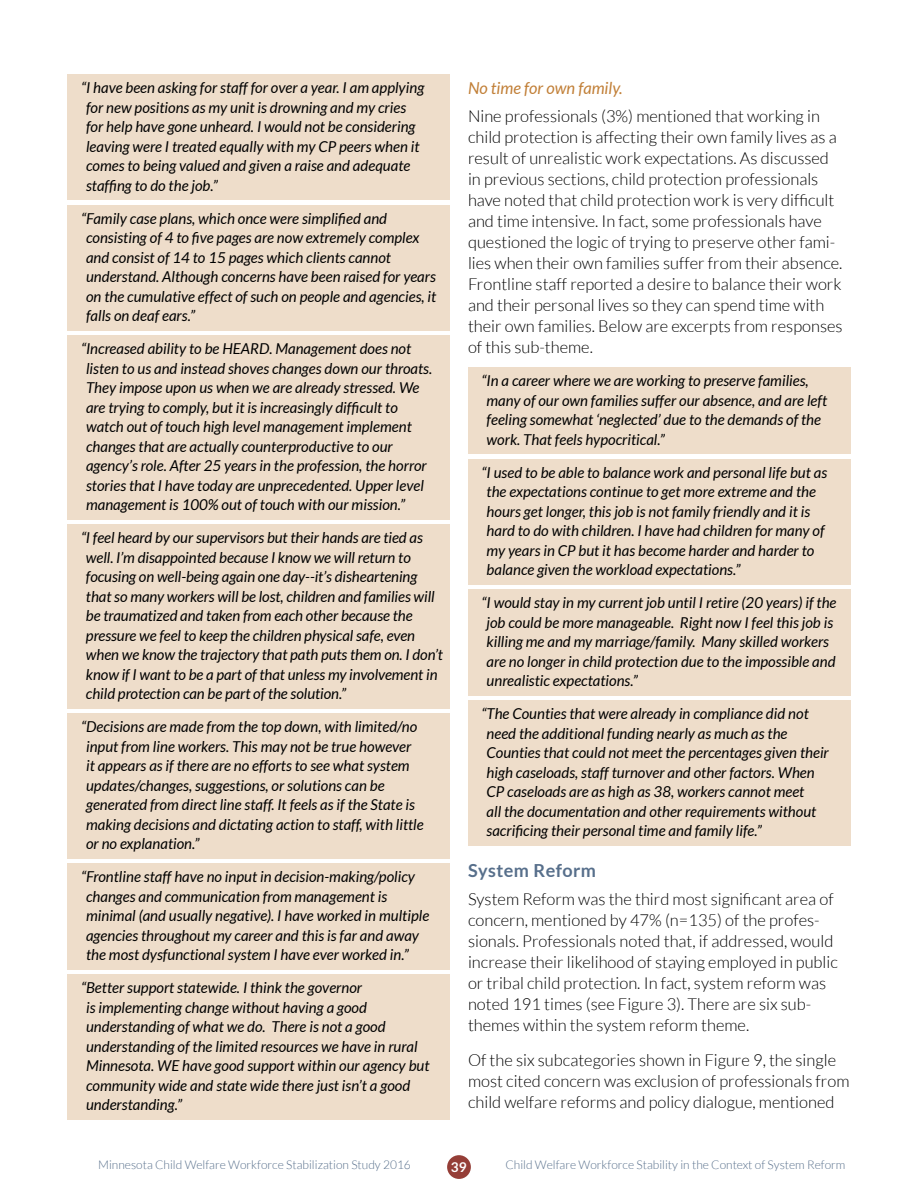
<style>
.page{position:relative;width:918px;height:1188px;background:#fff}
.page>*{position:absolute;margin:0;border:0;box-sizing:border-box;transform-origin:0 0}
.sub2{font:700 18px "Lato";letter-spacing:.025em;color:#576f8b}
.body_first_paragraph{font:300 16.5px/21px "Lato";color:#000}
.body_subsequent_para{font:300 16.5px/21px "Lato";color:#000}
.sub_3{font:italic 16.5px "Lato";color:#c17f37}
.quotation{font:italic 15px/19.5px "Lato";color:#000}
.t1{font:700 13.5px "Lato";color:#fff}
.t2{font:300 12px "Lato";color:#576f8b}
</style>
<div class="page">
<div style="left:447px;top:1155px;width:24px;height:24px;background:#953e37;border-radius:50%"></div>
<div style="left:68px;top:74px;width:382px;height:126px;background:#eeddca"></div>
<div style="left:68px;top:205px;width:382px;height:126px;background:#eeddca"></div>
<div style="left:68px;top:335px;width:382px;height:185px;background:#eeddca"></div>
<div style="left:68px;top:524px;width:382px;height:185px;background:#eeddca"></div>
<div style="left:68px;top:713px;width:382px;height:146px;background:#eeddca"></div>
<div style="left:68px;top:863px;width:382px;height:107px;background:#eeddca"></div>
<div style="left:68px;top:974px;width:382px;height:146px;background:#eeddca"></div>
<div style="left:468px;top:367px;width:382px;height:87px;background:#eeddca"></div>
<div style="left:468px;top:459px;width:382px;height:126px;background:#eeddca"></div>
<div style="left:468px;top:589px;width:382px;height:107px;background:#eeddca"></div>
<div style="left:468px;top:700px;width:382px;height:146px;background:#eeddca"></div>
<p class="quotation" style="left:86px;top:78px;width:340px;text-indent:-5px">“I have been asking for staff for over a year. I am applying for new positions as my unit is drowning and my cries for help have gone unheard. I would not be considering leaving were I treated equally with my CP peers when it comes to being valued and given a raise and adequate staffing to do the job.”</p>
<p class="quotation" style="left:86px;top:209px;width:352px;text-indent:-5px">“Family case plans, which once were simplified and consisting of 4 to five pages are now extremely complex and consist of 14 to 15 pages which clients cannot understand. Although concerns have been raised for years on the cumulative effect of such on people and agencies, it falls on deaf ears.”</p>
<p class="quotation" style="left:86px;top:339px;width:348px;text-indent:-5px">“Increased ability to be HEARD. Management does not listen to us and instead shoves changes down our throats.<br>They impose upon us when we are already stressed. We are trying to comply, but it is increasingly difficult to watch out of touch high level management implement changes that are actually counterproductive to our agency’s role. After 25 years in the profession, the horror stories that I have today are unprecedented. Upper level management is 100% out of touch with our mission.”</p>
<p class="quotation" style="left:86px;top:528px;width:359px;text-indent:-5px">“I feel heard by our supervisors but their hands are tied as well. I’m disappointed because I know we will return to focusing on well-being again one day--it’s disheartening that so many workers will be lost, children and families will be traumatized and taken from each other because the pressure we feel to keep the children physical safe, even when we know the trajectory that path puts them on. I don’t know if I want to be a part of that unless my involvement in child protection can be part of the solution.”</p>
<p class="quotation" style="left:86px;top:717px;width:339px;text-indent:-5px">“Decisions are made from the top down, with limited/no input from line workers. This may not be true however it appears as if there are no efforts to see what system updates/changes, suggestions, or solutions can be generated from direct line staff. It feels as if the State is making decisions and dictating action to staff, with little or no explanation.”</p>
<p class="quotation" style="left:86px;top:867px;width:345px;text-indent:-5px">“Frontline staff have no input in decision-making/policy changes and communication from management is minimal (and usually negative). I have worked in multiple agencies throughout my career and this is far and away the most dysfunctional system I have ever worked in.”</p>
<p class="quotation" style="left:86px;top:978px;width:345px;text-indent:-5px">“Better support statewide. I think the governor<br>is implementing change without having a good understanding of what we do. There is not a good understanding of the limited resources we have in rural Minnesota. WE have good support within our agency but community wide and state wide there just isn’t a good understanding.”</p>
<p class="sub_3" style="left:468px;top:79px;width:156px">No time for own family.</p>
<p class="body_first_paragraph" style="left:468px;top:106px;width:376px">Nine professionals (3%) mentioned that working in child protection is affecting their own family lives as a result of unrealistic work expectations. As discussed in previous sections, child protection professionals have noted that child protection work is very difficult and time intensive. In fact, some professionals have questioned the logic of trying to preserve other fami&shy;lies when their own families suffer from their absence.<br>Frontline staff reported a desire to balance their work and their personal lives so they can spend time with their own families. Below are excerpts from responses of this sub-theme.</p>
<p class="quotation" style="left:487px;top:371px;width:342px;text-indent:-5px">“In a career where we are working to preserve families, many of our own families suffer our absence, and are left feeling somewhat ‘neglected’ due to the demands of the work. That feels hypocritical.”</p>
<p class="quotation" style="left:487px;top:463px;width:342px;text-indent:-5px">“I used to be able to balance work and personal life but as the expectations continue to get more extreme and the hours get longer, this job is not family friendly and it is hard to do with children. I have had children for many of my years in CP but it has become harder and harder to balance given the workload expectations.”</p>
<p class="quotation" style="left:487px;top:593px;width:352px;text-indent:-5px">“I would stay in my current job until I retire (20 years) if the job could be more manageable. Right now I feel this job is killing me and my marriage/family. Many skilled workers are no longer in child protection due to the impossible and unrealistic expectations.”</p>
<p class="quotation" style="left:487px;top:704px;width:344px;text-indent:-5px">“The Counties that were already in compliance did not need the additional funding nearly as much as the Counties that could not meet the percentages given their high caseloads, staff turnover and other factors. When CP caseloads are as high as 38, workers cannot meet<br>all the documentation and other requirements without sacrificing their personal time and family life.”</p>
<p class="sub2" style="left:468px;top:860px;width:130px">System Reform</p>
<p class="body_first_paragraph" style="left:468px;top:889px;width:371px">System Reform was the third most significant area of concern, mentioned by 47% (n=135) of the profes&shy;sionals. Professionals noted that, if addressed, would increase their likelihood of staying employed in public or tribal child protection. In fact, system reform was noted 191 times (see Figure 3). There are six sub&shy;themes within the system reform theme.</p>
<p class="body_subsequent_para" style="left:468px;top:1049px;width:383px">Of the six subcategories shown in Figure 9, the single most cited concern was exclusion of professionals from child welfare reforms and policy dialogue, mentioned</p>
<p class="t2" style="left:98px;top:1158px;width:314px">Minnesota Child Welfare Workforce Stabilization Study 2016</p>
<p class="t1" style="left:451px;top:1160px;width:17px">39</p>
<p class="t2" style="left:506px;top:1158px;width:341px">Child Welfare Workforce Stability in the Context of System Reform</p>
</div>
